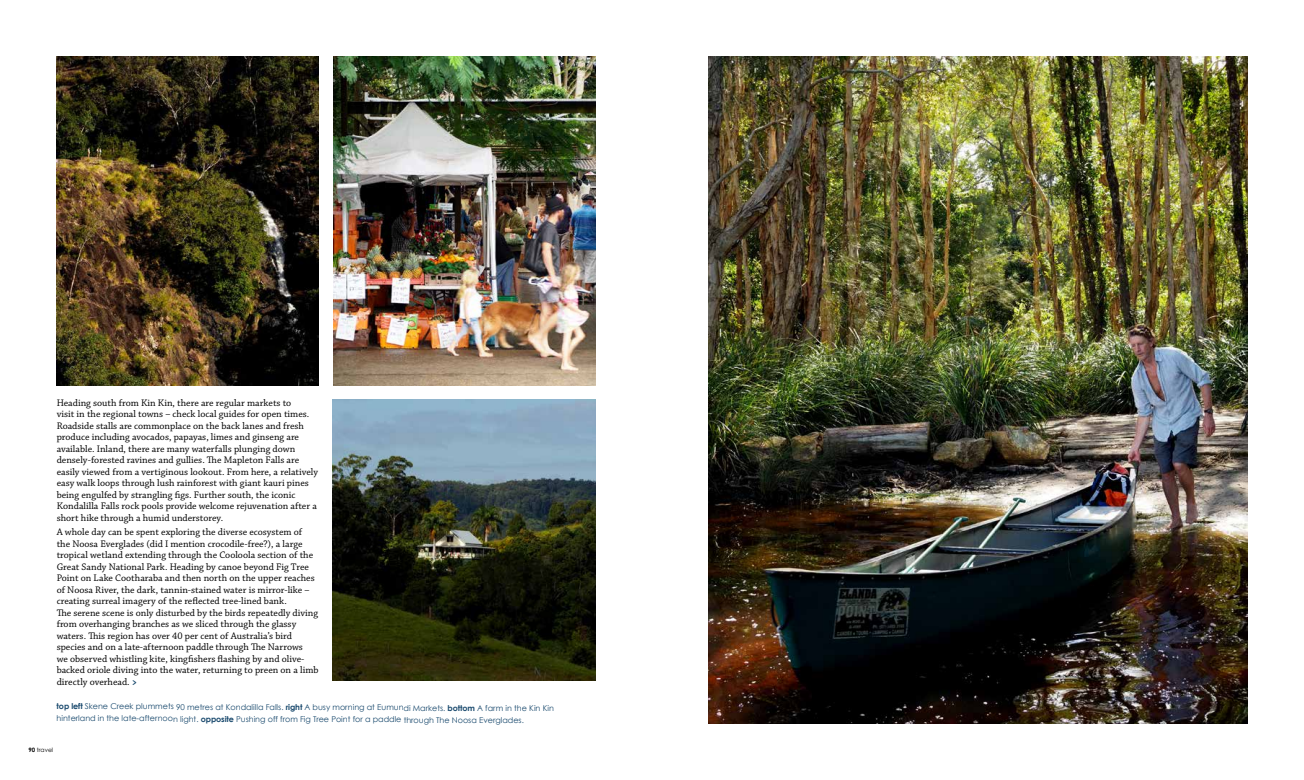
<style>
.page{position:relative;width:1304px;height:780px;background:#fff}
.page>*{position:absolute;margin:0;border:0;box-sizing:border-box;transform-origin:0 0}
.t1{font:10px/11.5px "Chaparral Pro";color:#000}
.t2{font:8px/11.9px "Century Gothic";letter-spacing:-.005em;color:#1a4a6e}
.t3{font:6px "Century Gothic";color:#000}
.s1{font-weight:700;color:#1a4a6e}
.s2{font-weight:700}
</style>
<div class="page">
<img style="left:709px;top:57px;width:538px;height:666px">
<img style="left:333px;top:399px;width:262px;height:281px">
<img style="left:333px;top:57px;width:262px;height:328px">
<img style="left:57px;top:57px;width:262px;height:328px">
<p class="t1" style="left:57px;top:397px;width:263px">Heading south from Kin Kin, there are regular markets to<br>visit in the regional towns – check local guides for open times.<br>Roadside stalls are commonplace on the back lanes and fresh produce including avocados, papayas, limes and ginseng are available. Inland, there are many waterfalls plunging down densely-forested ravines and gullies. The Mapleton Falls are easily viewed from a vertiginous lookout. From here, a relatively easy walk loops through lush rainforest with giant kauri pines being engulfed by strangling figs. Further south, the iconic Kondalilla Falls rock pools provide welcome rejuvenation after a short hike through a humid understorey.</p>
<p class="t1" style="left:57px;top:526px;width:263px">A whole day can be spent exploring the diverse ecosystem of<br>the Noosa Everglades (did I mention crocodile-free?), a large tropical wetland extending through the Cooloola section of the Great Sandy National Park. Heading by canoe beyond Fig Tree Point on Lake Cootharaba and then north on the upper reaches of Noosa River, the dark, tannin-stained water is mirror-like – creating surreal imagery of the reflected tree-lined bank.<br>The serene scene is only disturbed by the birds repeatedly diving from overhanging branches as we sliced through the glassy waters. This region has over 40 per cent of Australia’s bird species and on a late-afternoon paddle through The Narrows<br>we observed whistling kite, kingfishers flashing by and olive&shy;backed oriole diving into the water, returning to preen on a limb directly overhead. <span class="s1">&gt;</span></p>
<p class="t2" style="left:57px;top:701px;width:499px"><span class="s2">top left</span> Skene Creek plummets 90 metres at Kondalilla Falls. <span class="s2">right</span> A busy morning at Eumundi Markets. <span class="s2">bottom</span> A farm in the Kin Kin hinterland in the late-afternoon light. <span class="s2">opposite</span> Pushing off from Fig Tree Point for a paddle through The Noosa Everglades.</p>
<p class="t3" style="left:28px;top:745px;width:26px"><span class="s2">90</span> travel</p>
</div>
